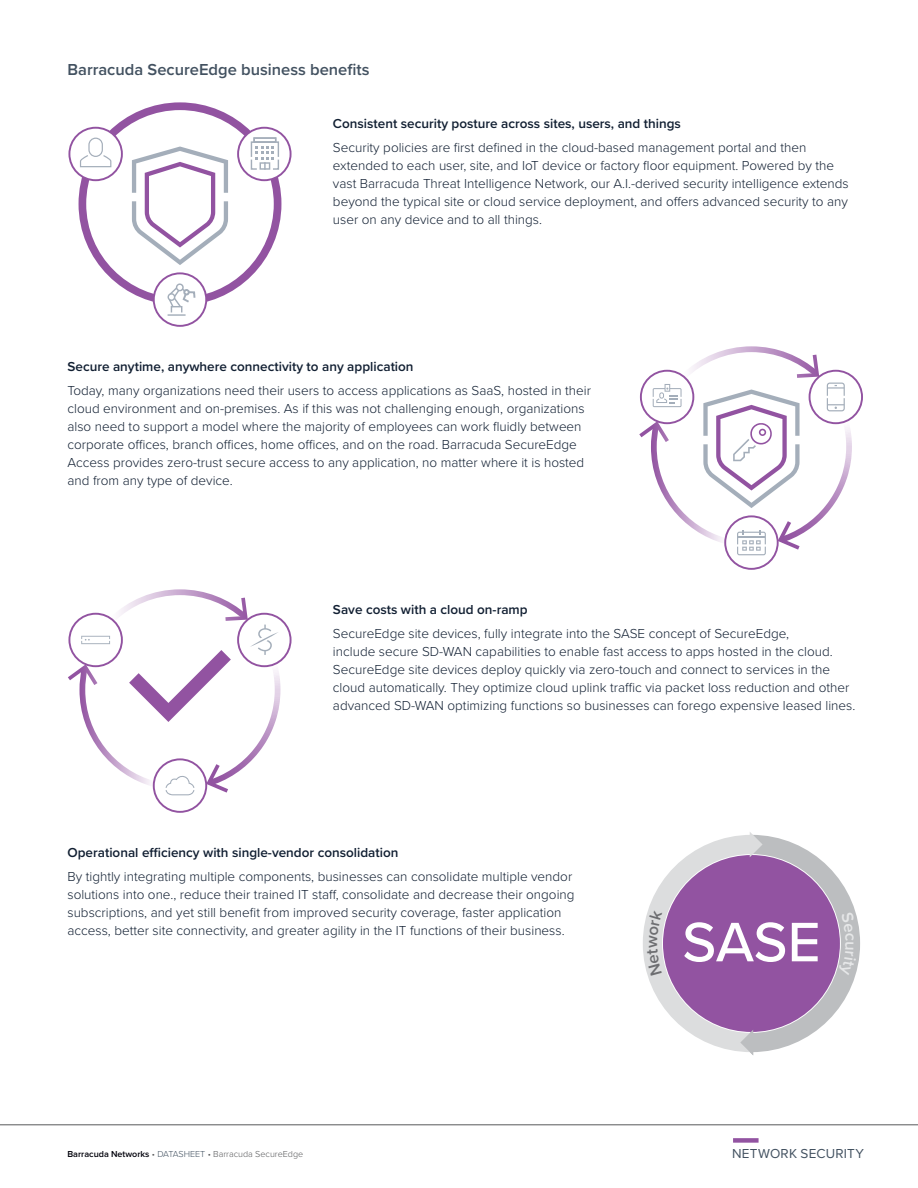
<style>
.page{position:relative;width:918px;height:1188px;background:#fff}
.page>*{position:absolute;margin:0;border:0;box-sizing:border-box;transform-origin:0 0}
.t1{font:500 57.75px "Proxima Nova";color:#fff}
.t2{font:600 16.5px "Proxima Nova";color:#425160}
.t3{font:300 13.5px/18px "Proxima Nova";color:#111f32}
.t4{font:600 13.5px "Proxima Nova";color:#111f32}
.t5{font:13.5px "Proxima Nova";letter-spacing:.02em;color:#425160}
.t6{font:300 9px "Proxima Nova";color:#58595b}
.s1{font-weight:600;color:#00000a}
.s2{color:#425160}
</style>
<div class="page">
<hr style="left:0;top:1125px;width:918px;height:1px;background:#58595b">
<div style="left:733px;top:1138px;width:26px;height:5px;background:#9253a1"></div>
<div style="left:79px;top:102px;width:202px;height:203px;border:8px solid #9253a1;border-radius:50%"></div>
<svg style="left:132px;top:147px;width:96px;height:118px"></svg>
<svg style="left:69px;top:128px;width:53px;height:52px"></svg>
<div style="left:68px;top:127px;width:55px;height:54px;border:2px solid #9253a1;border-radius:50%"></div>
<svg style="left:80px;top:138px;width:31px;height:29px"></svg>
<div style="left:238px;top:128px;width:53px;height:52px;background:#fff;border-radius:50%"></div>
<div style="left:237px;top:127px;width:55px;height:54px;border:2px solid #9253a1;border-radius:50%"></div>
<div style="left:154px;top:273px;width:52px;height:53px;background:#fff;border-radius:50%"></div>
<div style="left:153px;top:272px;width:54px;height:55px;border:2px solid #9253a1;border-radius:50%"></div>
<div style="left:251px;top:141px;width:28px;height:17px;border:1px solid #a4aeba"></div>
<svg style="left:250px;top:146px;width:29px;height:24px"></svg>
<div style="left:253px;top:137px;width:23px;height:6px;border:1px solid #a4aeba"></div>
<svg style="left:167px;top:287px;width:29px;height:29px"></svg>
<div style="left:176px;top:283px;width:8px;height:9px;border:1px solid #a4aeba;border-radius:3px"></div>
<div style="left:183px;top:289px;width:7px;height:7px;border:2px solid #a4aeba;border-radius:50%"></div>
<div style="left:171px;top:306px;width:11px;height:7px;border:1px solid #a4aeba"></div>
<svg style="left:725px;top:516px;width:53px;height:53px"></svg>
<svg style="left:639px;top:346px;width:213px;height:209px"></svg>
<svg style="left:238px;top:614px;width:53px;height:52px"></svg>
<svg style="left:68px;top:589px;width:213px;height:206px"></svg>
<svg style="left:643px;top:832px;width:217px;height:223px"></svg>
<p class="t2" style="left:68px;top:57px;width:304px">Barracuda SecureEdge business benefits</p>
<p class="t4" style="left:333px;top:113px;width:350px">Consistent security posture across sites, users, and things</p>
<p class="t3" style="left:333px;top:137px;width:517px">Security policies are first defined in the cloud-based management portal and then extended to each user, site, and IoT device or factory floor equipment. Powered by the vast Barracuda Threat Intelligence Network, our A.I.-derived security intelligence extends beyond the typical site or cloud service deployment, and offers advanced security to any user on any device and to all things.</p>
<p class="t4" style="left:67px;top:356px;width:348px">Secure anytime, anywhere connectivity to any application</p>
<p class="t3" style="left:67px;top:380px;width:525px">Today, many organizations need their users to access applications as SaaS, hosted in their cloud environment and on-premises. As if this was not challenging enough, organizations also need to support a model where the majority of employees can work fluidly between corporate offices, branch offices, home offices, and on the road. Barracuda SecureEdge Access provides zero-trust secure access to any application, no matter where it is hosted and from any type of device.</p>
<p class="t4" style="left:333px;top:599px;width:196px">Save costs with a cloud on-ramp</p>
<p class="t3" style="left:333px;top:623px;width:524px">SecureEdge site devices, fully integrate into the SASE concept of SecureEdge,<br>include secure SD-WAN capabilities to enable fast access to apps hosted in the cloud.<br>SecureEdge site devices deploy quickly via zero-touch and connect to services in the cloud automatically. They optimize cloud uplink traffic via packet loss reduction and other advanced SD-WAN optimizing functions so businesses can forego expensive leased lines.</p>
<p class="t4" style="left:67px;top:842px;width:332px">Operational efficiency with single-vendor consolidation</p>
<p class="t3" style="left:67px;top:866px;width:509px">By tightly integrating multiple components, businesses can consolidate multiple vendor solutions into one., reduce their trained IT staff, consolidate and decrease their ongoing subscriptions, and yet still benefit from improved security coverage, faster application access, better site connectivity, and greater agility in the IT functions of their business.</p>
<h1 class="t1" style="left:682px;top:899px;width:140px">SASE</h1>
<p class="t6" style="left:68px;top:1147px;width:237px"><span class="s1">Barracuda Networks</span> • <span class="s2">DATASHEET</span> • Barracuda SecureEdge</p>
<p class="t5" style="left:732px;top:1144px;width:133px">NETWORK SECURITY</p>
</div>
